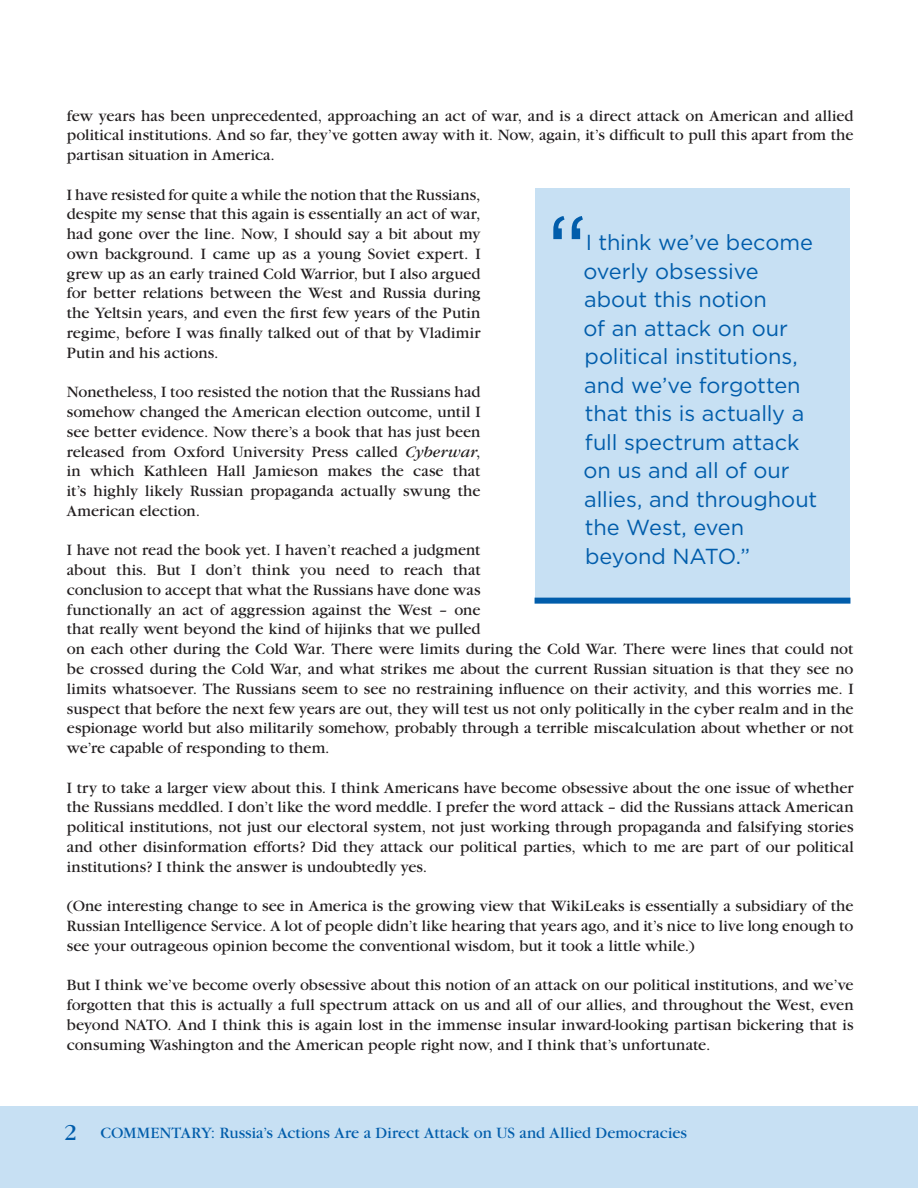
<style>
.page{position:relative;width:918px;height:1188px;background:#fff}
.page>*{position:absolute;margin:0;border:0;box-sizing:border-box;transform-origin:0 0}
.t1{font:102px "Gotham";color:#015dab;scale:.9 1}
.t2{font:21.75px/28.5px "Gotham";letter-spacing:-.005em;color:#015dab}
.t3{font:16.5px/19.8px "Garamond";letter-spacing:.005em;color:#231f20;text-align:justify}
.t4{font:16.5px "Garamond";letter-spacing:.005em;color:#015dab}
.s1{font-style:italic}
.s2{font-size:24px}
</style>
<div class="page">
<div style="left:0;top:1106px;width:918px;height:82px;background:#c7e0f3"></div>
<div style="left:535px;top:188px;width:315px;height:412px;background:#c7e0f3"></div>
<div style="left:535px;top:598px;width:315px;height:6px;background:#015dab"></div>
<p class="t3" style="left:67px;top:106px;width:788px">few years has been unprecedented, approaching an act of war, and is a direct attack on American and allied political institutions. And so far, they’ve gotten away with it. Now, again, it’s difficult to pull this apart from the partisan situation in America.</p>
<p class="t3" style="left:67px;top:185px;width:415px">I have resisted for quite a while the notion that the Russians, despite my sense that this again is essentially an act of war, had gone over the line. Now, I should say a bit about my own background. I came up as a young Soviet expert. I grew up as an early trained Cold Warrior, but I also argued for better relations between the West and Russia during the Yeltsin years, and even the first few years of the Putin regime, before I was finally talked out of that by Vladimir Putin and his actions.</p>
<p class="t3" style="left:67px;top:382px;width:415px">Nonetheless, I too resisted the notion that the Russians had somehow changed the American election outcome, until I see better evidence. Now there’s a book that has just been released from Oxford University Press called <span class="s1">Cyberwar</span>, in which Kathleen Hall Jamieson makes the case that it’s highly likely Russian propaganda actually swung the American election.</p>
<p class="t3" style="left:67px;top:541px;width:788px;text-align:left">I have not read the book yet. I haven’t reached a judgment<br>about this. But I don’t think you need to reach that<br>conclusion to accept that what the Russians have done was<br>functionally an act of aggression against the West – one<br>that really went beyond the kind of hijinks that we pulled<br>on each other during the Cold War. There were limits during the Cold War. There were lines that could not be crossed during the Cold War, and what strikes me about the current Russian situation is that they see no limits whatsoever. The Russians seem to see no restraining influence on their activity, and this worries me. I suspect that before the next few years are out, they will test us not only politically in the cyber realm and in the espionage world but also militarily somehow, probably through a terrible miscalculation about whether or not we’re capable of responding to them.</p>
<p class="t3" style="left:67px;top:778px;width:788px">I try to take a larger view about this. I think Americans have become obsessive about the one issue of whether the Russians meddled. I don’t like the word meddle. I prefer the word attack – did the Russians attack American political institutions, not just our electoral system, not just working through propaganda and falsifying stories and other disinformation efforts? Did they attack our political parties, which to me are part of our political institutions? I think the answer is undoubtedly yes.</p>
<p class="t3" style="left:67px;top:896px;width:788px">(One interesting change to see in America is the growing view that WikiLeaks is essentially a subsidiary of the Russian Intelligence Service. A lot of people didn’t like hearing that years ago, and it’s nice to live long enough to see your outrageous opinion become the conventional wisdom, but it took a little while.)</p>
<p class="t3" style="left:67px;top:975px;width:788px">But I think we’ve become overly obsessive about this notion of an attack on our political institutions, and we’ve forgotten that this is actually a full spectrum attack on us and all of our allies, and throughout the West, even beyond NATO. And I think this is again lost in the immense insular inward-looking partisan bickering that is consuming Washington and the American people right now, and I think that’s unfortunate.</p>
<h1 class="t1" style="left:547px;top:186px;width:47px">“</h1>
<h2 class="t2" style="left:583px;top:228px;width:235px">I think we’ve become overly obsessive about this notion<br>of an attack on our political institutions, and we’ve forgotten that this is actually a full spectrum attack on us and all of our allies, and throughout the West, even beyond NATO.”</h2>
<p class="t4" style="left:64px;top:1125px;width:625px"><span class="s2">2</span> COMMENTARY: Russia’s Actions Are a Direct Attack on US and Allied Democracies</p>
</div>
